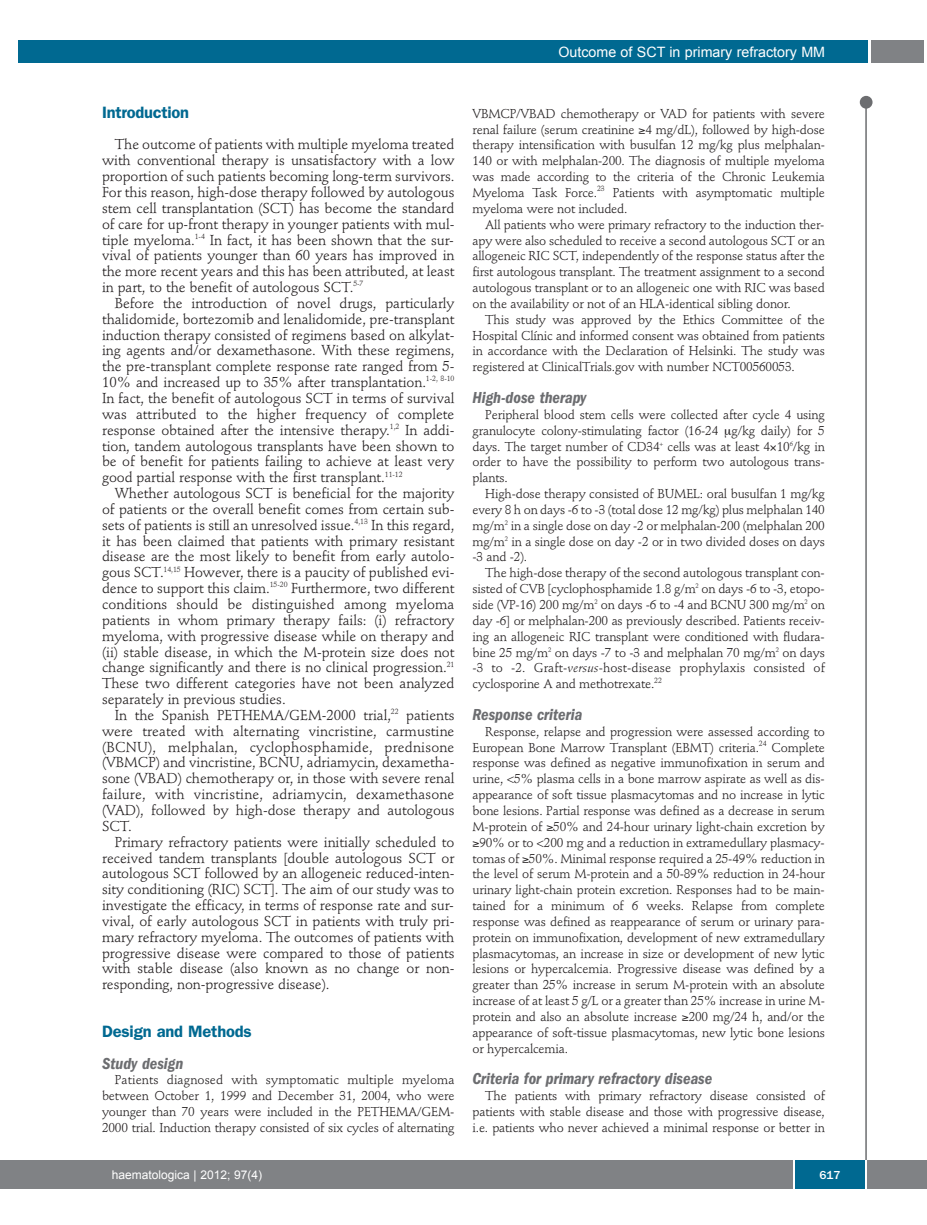
<style>
.page{position:relative;width:927px;height:1225px;background:#fff}
.page>*{position:absolute;margin:0;border:0;box-sizing:border-box;transform-origin:0 0}
.t1{font:italic 600 condensed 16.5px "Franklin Gothic";color:#6c6d70}
.t2{font:600 16.5px "Franklin Gothic";letter-spacing:-.01em;color:#006991}
.t3{font:14.25px/15.9px "Stempel Schneidler";letter-spacing:-.005em;color:#231f20;text-align:justify}
.t4{font:14.25px "Arial";color:#fff}
.t5{font:12.75px/15.9px "Stempel Schneidler";letter-spacing:-.015em;color:#231f20;text-align:justify}
.t6{font:12px "Arial";color:#fff}
.t7{font:500 12px "Franklin Gothic";color:#fff}
.s1{font-style:italic}
</style>
<div class="page">
<div style="left:860px;top:96px;width:12px;height:13px;background:#6c6d70;border-radius:50%"></div>
<hr style="left:865px;top:98px;width:2px;height:1062px;background:#6c6d70">
<div style="left:871px;top:40px;width:52px;height:22px;background:#808285"></div>
<div style="left:18px;top:40px;width:849px;height:22px;background:#006991"></div>
<div style="left:17px;top:1160px;width:910px;height:28px;background:#808285"></div>
<div style="left:795px;top:1160px;width:70px;height:28px;background:#006991"></div>
<hr style="left:793px;top:1160px;width:2px;height:28px;background:#fff">
<hr style="left:865px;top:1160px;width:2px;height:28px;background:#fff">
<div style="left:0;top:1160px;width:18px;height:28px;background:#808285"></div>
<p class="t4" style="left:558px;top:44px;width:268px">Outcome of SCT in primary refractory MM</p>
<p class="t2" style="left:102px;top:106px;width:88px">Introduction</p>
<p class="t3" style="left:102px;top:138px;width:354px;text-indent:13px">The outcome of patients with multiple myeloma treated with conventional therapy is unsatisfactory with a low proportion of such patients becoming long-term survivors.<br>For this reason, high-dose therapy followed by autologous stem cell transplantation (SCT) has become the standard of care for up-front therapy in younger patients with mul&shy;tiple myeloma.<sup>1-4</sup> In fact, it has been shown that the sur&shy;vival of patients younger than 60 years has improved in the more recent years and this has been attributed, at least in part, to the benefit of autologous SCT.<sup>5-7</sup></p>
<p class="t3" style="left:102px;top:296px;width:354px;text-indent:13px">Before the introduction of novel drugs, particularly thalidomide, bortezomib and lenalidomide, pre-transplant induction therapy consisted of regimens based on alkylat&shy;ing agents and/or dexamethasone. With these regimens, the pre-transplant complete response rate ranged from 5- 10% and increased up to 35% after transplantation.<sup>1-2,</sup> <sup>8-10<br></sup>In fact, the benefit of autologous SCT in terms of survival was attributed to the higher frequency of complete response obtained after the intensive therapy.<sup>1,2</sup> In addi&shy;tion, tandem autologous transplants have been shown to be of benefit for patients failing to achieve at least very good partial response with the first transplant.<sup>11-12</sup></p>
<p class="t3" style="left:102px;top:486px;width:354px;text-indent:13px">Whether autologous SCT is beneficial for the majority of patients or the overall benefit comes from certain sub&shy;sets of patients is still an unresolved issue.<sup>4,13</sup> In this regard, it has been claimed that patients with primary resistant disease are the most likely to benefit from early autolo&shy;gous SCT.<sup>14,15</sup> However, there is a paucity of published evi&shy;dence to support this claim.<sup>15-20</sup> Furthermore, two different conditions should be distinguished among myeloma patients in whom primary therapy fails: (i) refractory myeloma, with progressive disease while on therapy and (ii) stable disease, in which the M-protein size does not change significantly and there is no clinical progression.<sup>21<br></sup>These two different categories have not been analyzed separately in previous studies.</p>
<p class="t3" style="left:102px;top:708px;width:354px;text-indent:13px">In the Spanish PETHEMA/GEM-2000 trial,<sup>22</sup> patients were treated with alternating vincristine, carmustine (BCNU), melphalan, cyclophosphamide, prednisone (VBMCP) and vincristine, BCNU, adriamycin, dexametha&shy;sone (VBAD) chemotherapy or, in those with severe renal failure, with vincristine, adriamycin, dexamethasone (VAD), followed by high-dose therapy and autologous SCT.</p>
<p class="t3" style="left:102px;top:835px;width:354px;text-indent:13px">Primary refractory patients were initially scheduled to received tandem transplants [double autologous SCT or autologous SCT followed by an allogeneic reduced-inten&shy;sity conditioning (RIC) SCT]. The aim of our study was to investigate the efficacy, in terms of response rate and sur&shy;vival, of early autologous SCT in patients with truly pri&shy;mary refractory myeloma. The outcomes of patients with progressive disease were compared to those of patients with stable disease (also known as no change or non&shy;responding, non-progressive disease).</p>
<p class="t2" style="left:102px;top:1025px;width:151px">Design and Methods</p>
<p class="t1" style="left:102px;top:1057px;width:83px">Study design</p>
<p class="t5" style="left:102px;top:1073px;width:354px;text-indent:13px">Patients diagnosed with symptomatic multiple myeloma between October 1, 1999 and December 31, 2004, who were younger than 70 years were included in the PETHEMA/GEM-2000 trial. Induction therapy consisted of six cycles of alternating</p>
<p class="t5" style="left:472px;top:107px;width:354px">VBMCP/VBAD chemotherapy or VAD for patients with severe renal failure (serum creatinine ≥4 mg/dL), followed by high-dose therapy intensification with busulfan 12 mg/kg plus melphalan-140 or with melphalan-200. The diagnosis of multiple myeloma was made according to the criteria of the Chronic Leukemia Myeloma Task Force.<sup>23</sup> Patients with asymptomatic multiple myeloma were not included.</p>
<p class="t5" style="left:472px;top:217px;width:354px;text-indent:13px">All patients who were primary refractory to the induction ther&shy;apy were also scheduled to receive a second autologous SCT or an allogeneic RIC SCT, independently of the response status after the first autologous transplant. The treatment assignment to a second autologous transplant or to an allogeneic one with RIC was based on the availability or not of an HLA-identical sibling donor.</p>
<p class="t5" style="left:472px;top:313px;width:354px;text-indent:13px">This study was approved by the Ethics Committee of the Hospital Clínic and informed consent was obtained from patients in accordance with the Declaration of Helsinki. The study was registered at ClinicalTrials.gov with number NCT00560053.</p>
<p class="t1" style="left:472px;top:391px;width:116px">High-dose therapy</p>
<p class="t5" style="left:472px;top:408px;width:354px;text-indent:13px">Peripheral blood stem cells were collected after cycle 4 using granulocyte colony-stimulating factor (16-24 g/kg daily) for 5 days. The target number of CD34<sup>+</sup> cells was at least 4 10<sup>6</sup>/kg in order to have the possibility to perform two autologous trans&shy;plants.</p>
<p class="t5" style="left:472px;top:487px;width:354px;text-indent:13px">High-dose therapy consisted of BUMEL: oral busulfan 1 mg/kg every 8 h on days -6 to -3 (total dose 12 mg/kg) plus melphalan 140 mg/m<sup>2</sup> in a single dose on day -2 or melphalan-200 (melphalan 200 mg/m<sup>2</sup> in a single dose on day -2 or in two divided doses on days -3 and -2).</p>
<p class="t5" style="left:472px;top:566px;width:354px;text-indent:13px">The high-dose therapy of the second autologous transplant con&shy;sisted of CVB [cyclophosphamide 1.8 g/m<sup>2</sup> on days -6 to -3, etopo&shy;side (VP-16) 200 mg/m<sup>2</sup> on days -6 to -4 and BCNU 300 mg/m<sup>2</sup> on day -6] or melphalan-200 as previously described. Patients receiv&shy;ing an allogeneic RIC transplant were conditioned with fludara&shy;bine 25 mg/m<sup>2</sup> on days -7 to -3 and melphalan 70 mg/m<sup>2</sup> on days -3 to -2. Graft-<span class="s1">versus</span>-host-disease prophylaxis consisted of cyclosporine A and methotrexate.<sup>22</sup></p>
<p class="t1" style="left:472px;top:708px;width:111px">Response criteria</p>
<p class="t5" style="left:472px;top:724px;width:354px;text-indent:13px">Response, relapse and progression were assessed according to European Bone Marrow Transplant (EBMT) criteria.<sup>24</sup> Complete response was defined as negative immunofixation in serum and urine, &lt;5% plasma cells in a bone marrow aspirate as well as dis&shy;appearance of soft tissue plasmacytomas and no increase in lytic bone lesions. Partial response was defined as a decrease in serum M-protein of ≥50% and 24-hour urinary light-chain excretion by ≥90% or to &lt;200 mg and a reduction in extramedullary plasmacy&shy;tomas of ≥50%. Minimal response required a 25-49% reduction in the level of serum M-protein and a 50-89% reduction in 24-hour urinary light-chain protein excretion. Responses had to be main&shy;tained for a minimum of 6 weeks. Relapse from complete response was defined as reappearance of serum or urinary para&shy;protein on immunofixation, development of new extramedullary plasmacytomas, an increase in size or development of new lytic lesions or hypercalcemia. Progressive disease was defined by a greater than 25% increase in serum M-protein with an absolute increase of at least 5 g/L or a greater than 25% increase in urine M&shy;protein and also an absolute increase ≥200 mg/24 h, and/or the appearance of soft-tissue plasmacytomas, new lytic bone lesions or hypercalcemia.</p>
<p class="t1" style="left:472px;top:1072px;width:241px">Criteria for primary refractory disease</p>
<p class="t5" style="left:472px;top:1089px;width:354px;text-indent:13px">The patients with primary refractory disease consisted of patients with stable disease and those with progressive disease, i.e. patients who never achieved a minimal response or better in</p>
<p class="t6" style="left:112px;top:1168px;width:152px">haematologica | 2012; 97(4)</p>
<p class="t7" style="left:819px;top:1171px;width:23px">617</p>
</div>
